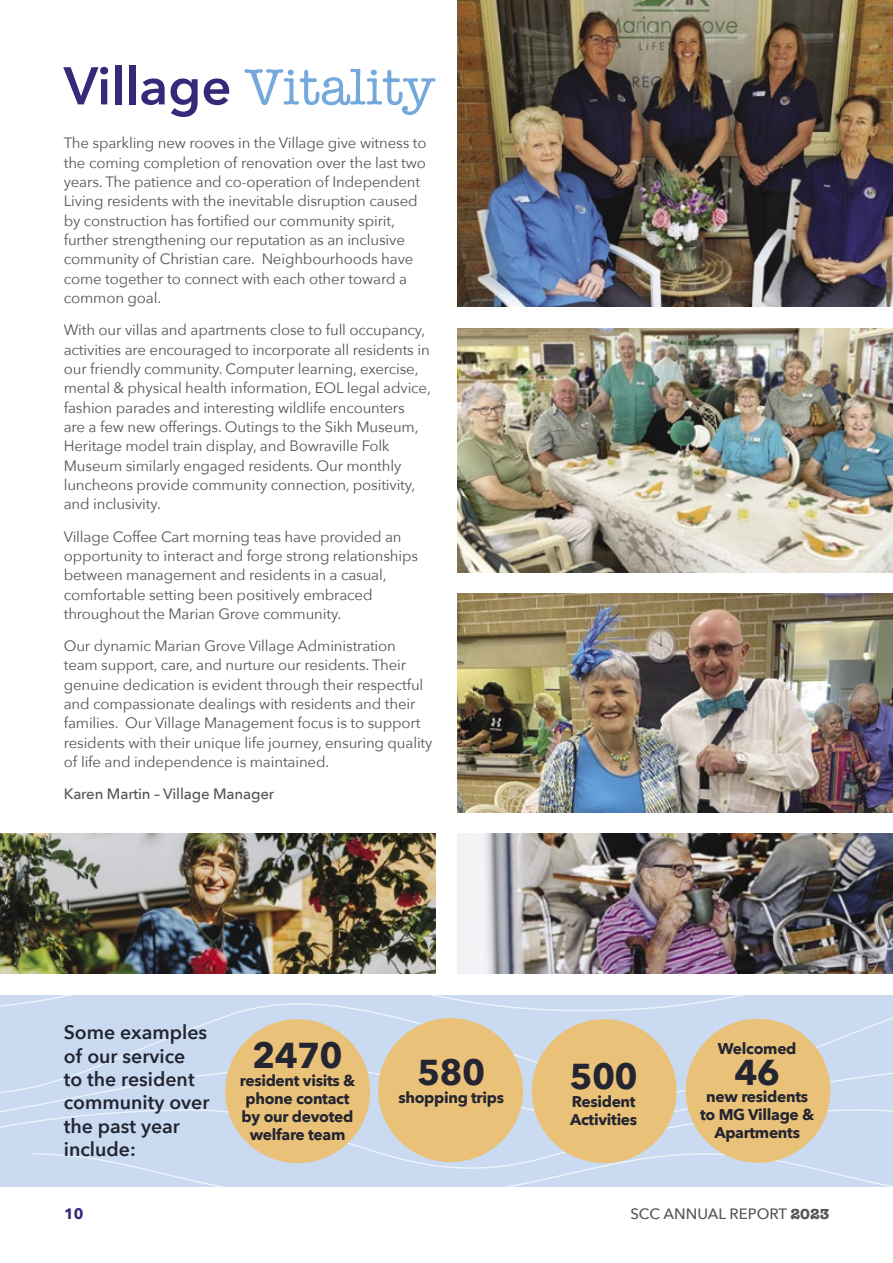
<style>
.page{position:relative;width:893px;height:1263px;background:#fff}
.page>*{position:absolute;margin:0;border:0;box-sizing:border-box;transform-origin:0 0}
.t1{font:52.5px "American Typewriter";color:#75a8dc}
.t2{font:700 35.85px "Avenir Next";letter-spacing:-.02em;color:#232531}
.t3{font:600 19.5px/23.4px "Avenir Next";color:#232531}
.t4{font:700 15.6px/18px "Avenir Next";letter-spacing:-.02em;color:#232531;text-align:center}
.t5{font:15px/19.4px "Avenir Next";letter-spacing:-.01em;color:#555}
.t6{font:500 15px "Avenir Next";letter-spacing:-.01em;color:#555}
.t7{font:700 15px "Avenir Next";color:#382878}
.s1{font-family:"Avenir Next";font-weight:600;color:#382878}
.s2{font-family:"American Typewriter";font-weight:700}
</style>
<div class="page">
<div style="left:0;top:1137px;width:893px;height:49px;background:#c9daf1"></div>
<div style="left:32px;top:1152px;width:861px;height:34px;background:#c9daf1"></div>
<svg style="left:0;top:1108px;width:893px;height:29px;background:#cadbf0"></svg>
<div style="left:0;top:995px;width:893px;height:113px;background:#c9daf1"></div>
<img style="left:457px;top:0;width:436px;height:307px">
<img style="left:457px;top:328px;width:436px;height:245px">
<img style="left:457px;top:594px;width:436px;height:219px">
<div style="left:378px;top:1018px;width:145px;height:144px;background:#eac178;border-radius:50%"></div>
<div style="left:225px;top:1019px;width:145px;height:144px;background:#eac178;border-radius:50%"></div>
<div style="left:532px;top:1019px;width:145px;height:144px;background:#eac178;border-radius:50%"></div>
<div style="left:686px;top:1019px;width:144px;height:144px;background:#eac178;border-radius:50%"></div>
<img style="left:457px;top:834px;width:436px;height:140px">
<img style="left:0;top:834px;width:436px;height:140px">
<h1 class="t1" style="left:64px;top:47px;width:373px"><span class="s1">Village</span> Vitality</h1>
<p class="t5" style="left:64px;top:133px;width:364px">The sparkling new rooves in the Village give witness to the coming completion of renovation over the last two years. The patience and co-operation of Independent Living residents with the inevitable disruption caused by construction has fortified our community spirit, further strengthening our reputation as an inclusive community of Christian care. Neighbourhoods have come together to connect with each other toward a common goal.</p>
<p class="t5" style="left:64px;top:320px;width:369px">With our villas and apartments close to full occupancy, activities are encouraged to incorporate all residents in our friendly community. Computer learning, exercise, mental &amp; physical health information, EOL legal advice, fashion parades and interesting wildlife encounters<br>are a few new offerings. Outings to the Sikh Museum, Heritage model train display, and Bowraville Folk Museum similarly engaged residents. Our monthly luncheons provide community connection, positivity, and inclusivity.</p>
<p class="t5" style="left:64px;top:526px;width:356px">Village Coffee Cart morning teas have provided an opportunity to interact and forge strong relationships between management and residents in a casual, comfortable setting been positively embraced throughout the Marian Grove community.</p>
<p class="t5" style="left:64px;top:635px;width:370px">Our dynamic Marian Grove Village Administration team support, care, and nurture our residents. Their genuine dedication is evident through their respectful and compassionate dealings with residents and their families. Our Village Management focus is to support residents with their unique life journey, ensuring quality of life and independence is maintained.</p>
<p class="t6" style="left:64px;top:781px;width:212px">Karen Martin – Village Manager</p>
<h3 class="t3" style="left:64px;top:1020px;width:147px">Some examples of our service<br>to the resident community over the past year include:</h3>
<h2 class="t2" style="left:252px;top:1024px;width:92px">2470</h2>
<p class="t4" style="left:240px;top:1071px;width:117px">resident visits &amp; phone contact by our devoted welfare team</p>
<h2 class="t2" style="left:417px;top:1042px;width:70px">580</h2>
<p class="t4" style="left:398px;top:1088px;width:107px">shopping trips</p>
<h2 class="t2" style="left:570px;top:1045px;width:70px">500</h2>
<p class="t4" style="left:570px;top:1092px;width:69px;text-align:left">Resident<br>Activities</p>
<p class="t4" style="left:718px;top:1039px;width:80px">Welcomed</p>
<h2 class="t2" style="left:734px;top:1041px;width:47px">46</h2>
<p class="t4" style="left:700px;top:1088px;width:116px">new residents to MG Village &amp;<br>Apartments</p>
<p class="t7" style="left:64px;top:1201px;width:21px">10</p>
<p class="t6" style="left:630px;top:1201px;width:201px">SCC ANNUAL REPORT <span class="s2">2023</span></p>
</div>
